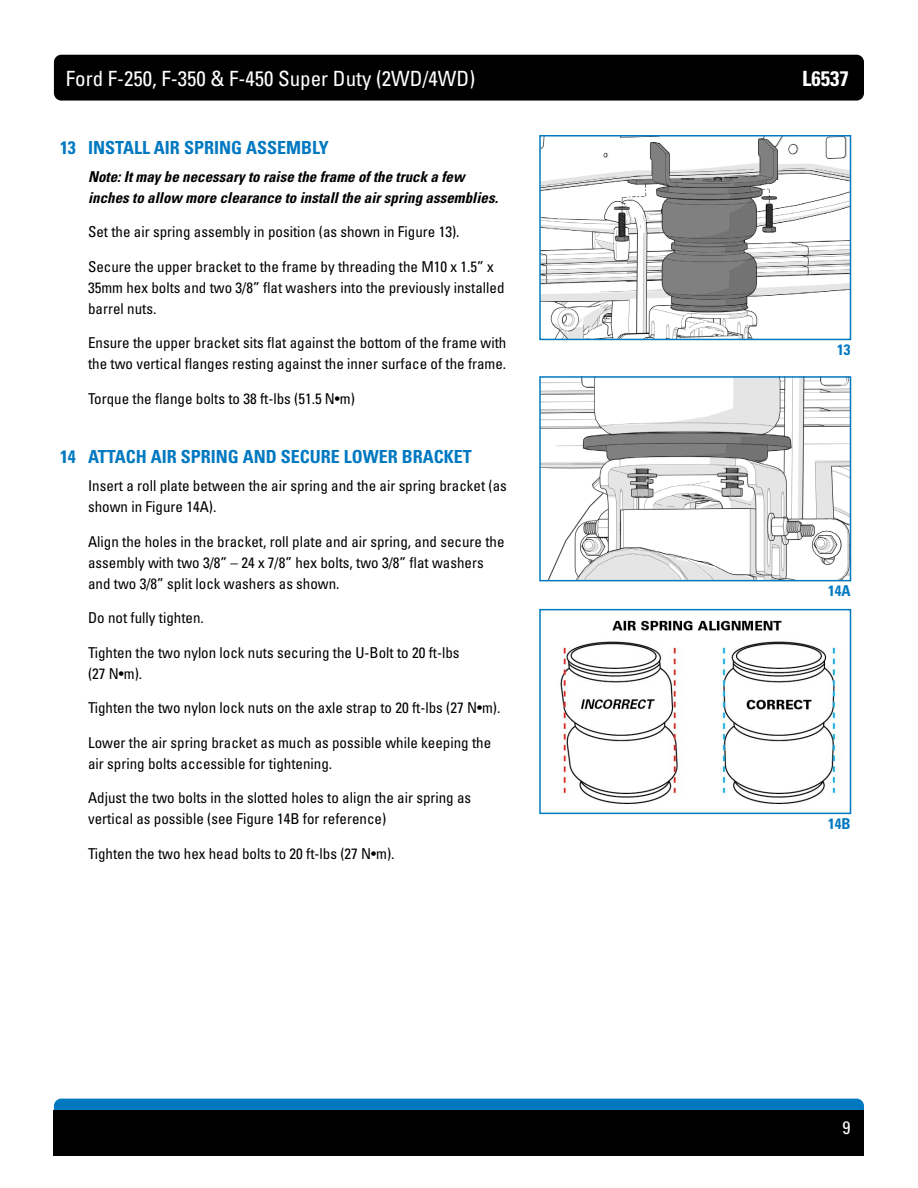
<style>
.page{position:relative;width:918px;height:1188px;background:#fff}
.page>*{position:absolute;margin:0;border:0;box-sizing:border-box;transform-origin:0 0}
.t1{font:condensed 21px "Univers LT Std";color:#fff}
.t2{font:700 condensed 21px "Univers LT Std";color:#fff}
.t3{font:700 condensed 18px "Univers LT Std";color:#0079c1}
.t4{font:condensed 18px "Univers LT Std";color:#fff}
.t5{font:condensed 15px/21px "Univers LT Std";color:#000}
.t6{font:italic 700 condensed 15px/21px "Univers LT Std";color:#000}
.t7{font:700 condensed 15px "Univers LT Std";color:#0079c1}
</style>
<div class="page">
<div style="left:54px;top:55px;width:810px;height:46px;background:#000;border-radius:7px"></div>
<div style="left:54px;top:1099px;width:810px;height:45px;background:#0079c1;border-radius:7px"></div>
<div style="left:54px;top:1110px;width:810px;height:46px;background:#000"></div>
<img style="left:542px;top:138px;width:306px;height:199px">
<div style="left:539px;top:135px;width:312px;height:205px;border:2px solid #0079c1"></div>
<img style="left:560px;top:620px;width:276px;height:184px">
<div style="left:539px;top:609px;width:312px;height:205px;border:2px solid #0079c1"></div>
<img style="left:542px;top:379px;width:306px;height:199px">
<div style="left:539px;top:376px;width:312px;height:205px;border:2px solid #0079c1"></div>
<h1 class="t1" style="left:66px;top:65px;width:411px">Ford F-250, F-350 &amp; F-450 Super Duty (2WD/4WD)</h1>
<h1 class="t2" style="left:802px;top:65px;width:48px">L6537</h1>
<p class="t3" style="left:60px;top:137px;width:270px">13 INSTALL AIR SPRING ASSEMBLY</p>
<p class="t6" style="left:88px;top:166px;width:411px">Note: It may be necessary to raise the frame of the truck a few inches to allow more clearance to install the air spring assemblies.</p>
<p class="t5" style="left:88px;top:221px;width:373px">Set the air spring assembly in position (as shown in Figure 13).</p>
<p class="t5" style="left:88px;top:256px;width:418px">Secure the upper bracket to the frame by threading the M10 x 1.5” x<br>35mm hex bolts and two 3/8” flat washers into the previously installed barrel nuts.</p>
<p class="t5" style="left:88px;top:332px;width:420px">Ensure the upper bracket sits flat against the bottom of the frame with the two vertical flanges resting against the inner surface of the frame.</p>
<p class="t5" style="left:88px;top:388px;width:268px">Torque the flange bolts to 38 ft-lbs (51.5 N•m)</p>
<p class="t3" style="left:60px;top:446px;width:413px">14 ATTACH AIR SPRING AND SECURE LOWER BRACKET</p>
<p class="t5" style="left:88px;top:475px;width:420px">Insert a roll plate between the air spring and the air spring bracket (as shown in Figure 14A).</p>
<p class="t5" style="left:88px;top:531px;width:418px">Align the holes in the bracket, roll plate and air spring, and secure the assembly with two 3/8” – 24 x 7/8” hex bolts, two 3/8” flat washers and two 3/8” split lock washers as shown.</p>
<p class="t5" style="left:88px;top:607px;width:117px">Do not fully tighten.</p>
<p class="t5" style="left:88px;top:642px;width:373px">Tighten the two nylon lock nuts securing the U-Bolt to 20 ft-lbs (27 N•m).</p>
<p class="t5" style="left:88px;top:697px;width:414px">Tighten the two nylon lock nuts on the axle strap to 20 ft-lbs (27 N•m).</p>
<p class="t5" style="left:88px;top:732px;width:405px">Lower the air spring bracket as much as possible while keeping the air spring bolts accessible for tightening.</p>
<p class="t5" style="left:88px;top:787px;width:385px">Adjust the two bolts in the slotted holes to align the air spring as vertical as possible (see Figure 14B for reference)</p>
<p class="t5" style="left:88px;top:843px;width:308px">Tighten the two hex head bolts to 20 ft-lbs (27 N•m).</p>
<p class="t7" style="left:837px;top:340px;width:15px">13</p>
<p class="t7" style="left:828px;top:581px;width:24px">14A</p>
<p class="t7" style="left:828px;top:814px;width:24px">14B</p>
<p class="t4" style="left:843px;top:1116px;width:9px">9</p>
</div>
